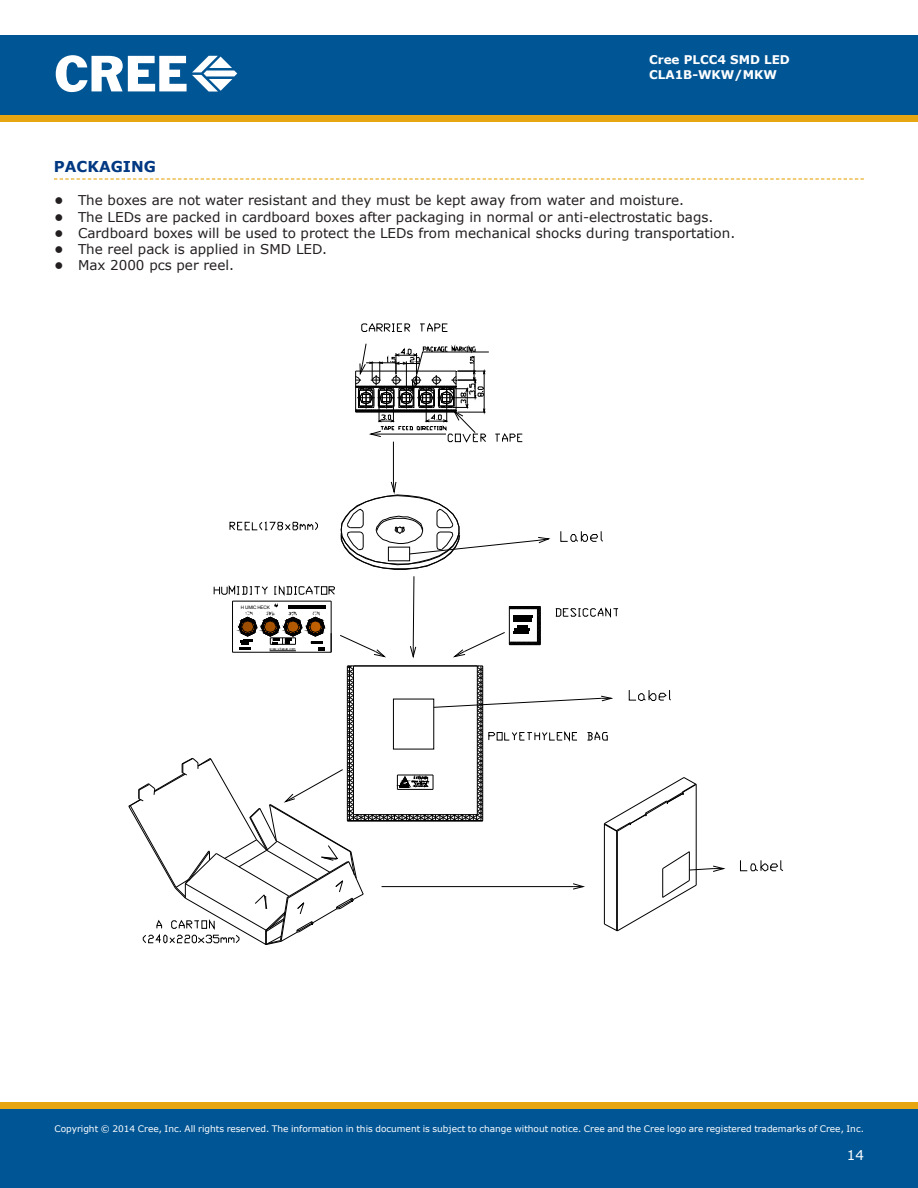
<style>
.page{position:relative;width:918px;height:1188px;background:#fff}
.page>*{position:absolute;margin:0;border:0;box-sizing:border-box;transform-origin:0 0}
.t1{font:700 15px "Verdana";color:#003882}
.t2{font:13.5px "Verdana";color:#231f20}
.t3{font:13.5px "Verdana";color:#fff}
.t4{font:700 12px/15px "Verdana";color:#fff}
.t5{font:9px "Verdana";color:#fff}
.t6{font:4.65px "Arial";letter-spacing:-.03em;color:#000}
.t7{font:3.3px "Arial";letter-spacing:-.11em;color:#000}
.s1{font-weight:700}
</style>
<div class="page">
<div style="left:0;top:115px;width:918px;height:7px;background:#e7a512"></div>
<div style="left:0;top:35px;width:918px;height:80px;background:#005595"></div>
<svg style="left:56px;top:55px;width:181px;height:37px"></svg>
<div style="left:0;top:1108px;width:918px;height:80px;background:#005595"></div>
<div style="left:0;top:1102px;width:918px;height:6px;background:#e7a512"></div>
<svg style="left:214px;top:585px;width:54px;height:10px"></svg>
<svg style="left:230px;top:522px;width:88px;height:9px"></svg>
<svg style="left:274px;top:585px;width:46px;height:11px"></svg>
<div style="left:321px;top:587px;width:6px;height:7px;border:1px solid #000"></div>
<svg style="left:329px;top:586px;width:6px;height:9px"></svg>
<svg style="left:410px;top:576px;width:6px;height:82px"></svg>
<svg style="left:555px;top:607px;width:63px;height:11px"></svg>
<svg style="left:453px;top:606px;width:88px;height:51px"></svg>
<svg style="left:495px;top:433px;width:28px;height:9px"></svg>
<svg style="left:361px;top:323px;width:49px;height:9px"></svg>
<svg style="left:420px;top:323px;width:28px;height:9px"></svg>
<hr style="left:393px;top:442px;width:1px;height:40px;background:#000">
<svg style="left:355px;top:343px;width:134px;height:99px"></svg>
<svg style="left:128px;top:665px;width:597px;height:280px"></svg>
<svg style="left:740px;top:860px;width:43px;height:11px"></svg>
<svg style="left:341px;top:482px;width:209px;height:88px"></svg>
<svg style="left:560px;top:531px;width:43px;height:11px"></svg>
<hr style="left:232px;top:601px;width:1px;height:51px;background:#000">
<hr style="left:233px;top:652px;width:98px;height:1px;background:#000">
<hr style="left:331px;top:601px;width:1px;height:51px;background:#000">
<hr style="left:233px;top:601px;width:98px;height:1px;background:#000">
<svg style="left:238px;top:604px;width:148px;height:53px"></svg>
<svg style="left:54px;top:178px;width:810px;height:2px"></svg>
<p class="t1" style="left:54px;top:156px;width:103px">PACKAGING</p>
<p class="t4" style="left:649px;top:52px;width:142px">Cree PLCC4 SMD LED<br>CLA1B-WKW/MKW</p>
<p class="t2" style="left:54px;top:191px;width:632px"><span class="s1">•</span> The boxes are not water resistant and they must be kept away from water and moisture.</p>
<p class="t2" style="left:54px;top:207px;width:661px"><span class="s1">•</span> The LEDs are packed in cardboard boxes after packaging in normal or anti-electrostatic bags.</p>
<p class="t2" style="left:54px;top:224px;width:683px"><span class="s1">•</span> Cardboard boxes will be used to protect the LEDs from mechanical shocks during transportation.</p>
<p class="t2" style="left:54px;top:240px;width:275px"><span class="s1">•</span> The reel pack is applied in SMD LED.</p>
<p class="t2" style="left:54px;top:256px;width:182px"><span class="s1">•</span> Max 2000 pcs per reel.</p>
<p class="t6" style="left:241px;top:605px;width:31px">H UMIC HECK</p>
<p class="t7" style="left:270px;top:647px;width:28px">w ww .vit apac .c om</p>
<p class="t5" style="left:54px;top:1123px;width:811px">Copyright © 2014 Cree, Inc. All rights reserved. The information in this document is subject to change without notice. Cree and the Cree logo are registered trademarks of Cree, Inc.</p>
<p class="t5" style="left:54px;top:1125px;width:58px">of Cree, Inc.</p>
<p class="t3" style="left:847px;top:1146px;width:19px">14</p>
</div>
